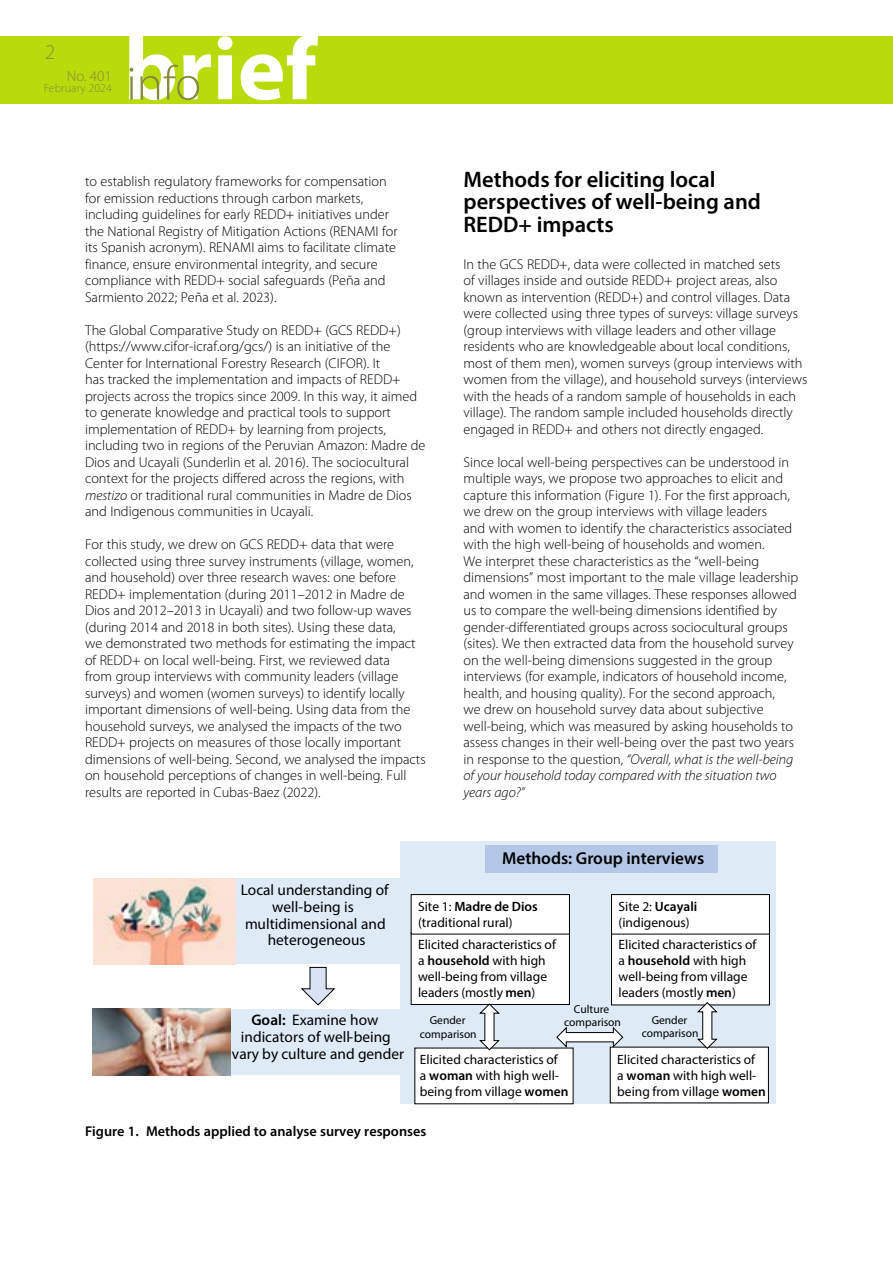
<style>
.page{position:relative;width:893px;height:1263px;background:#fff}
.page>*{position:absolute;margin:0;border:0;box-sizing:border-box;transform-origin:0 0}
.t1{font:600 22.5px/22.5px "Myriad Pro";color:#000}
.t2{font:300 21px "Myriad Pro";color:#878a3b}
.t3{font:600 17.25px "Myriad Pro";color:#000}
.t4{font:15.3px/16.6px "Myriad Pro";color:#000;text-align:center}
.t5{font:300 15px "Myriad Pro";color:#878a3b}
.t6{font:300 14.25px/16.5px "Myriad Pro";color:#000}
.t7{font:600 14.25px "Myriad Pro";color:#000}
.t8{font:13.5px/16.2px "Myriad Pro";color:#000}
.t9{font:300 12px "Myriad Pro";color:#878a3b}
.t10{font:11.55px/13.5px "Myriad Pro";color:#000;text-align:center}
.s1{font-style:italic}
.s2{font-weight:600}
</style>
<div class="page">
<div style="left:0;top:36px;width:893px;height:67px;background:#b9db0c"></div>
<svg style="left:129px;top:36px;width:189px;height:64px"></svg>
<div style="left:400px;top:841px;width:376px;height:263px;background:#deebf7"></div>
<div style="left:415px;top:1048px;width:158px;height:56px;background:#fff"></div>
<div style="left:224px;top:1009px;width:180px;height:65px;background:#deebf7"></div>
<div style="left:218px;top:879px;width:188px;height:85px;background:#deebf7"></div>
<svg style="left:301px;top:967px;width:35px;height:39px"></svg>
<img style="left:93px;top:879px;width:143px;height:85px">
<img style="left:93px;top:1009px;width:138px;height:66px">
<div style="left:485px;top:846px;width:233px;height:27px;background:#b4c7e7"></div>
<div style="left:611px;top:933px;width:158px;height:72px;background:#fff"></div>
<div style="left:611px;top:932px;width:159px;height:73px;border:1px solid #000"></div>
<div style="left:610px;top:1047px;width:158px;height:56px;background:#fff"></div>
<div style="left:611px;top:894px;width:158px;height:40px;background:#fff"></div>
<div style="left:611px;top:894px;width:159px;height:40px;border:1px solid #000"></div>
<svg style="left:555px;top:1026px;width:69px;height:23px"></svg>
<div style="left:411px;top:932px;width:158px;height:72px;background:#fff"></div>
<div style="left:411px;top:932px;width:159px;height:73px;border:1px solid #000"></div>
<div style="left:411px;top:894px;width:158px;height:40px;background:#fff"></div>
<div style="left:411px;top:894px;width:159px;height:40px;border:1px solid #000"></div>
<svg style="left:478px;top:1003px;width:23px;height:48px"></svg>
<svg style="left:696px;top:1002px;width:23px;height:47px"></svg>
<h2 class="t2" style="left:45px;top:40px;width:12px">2</h2>
<p class="t5" style="left:67px;top:68px;width:47px">No. 401</p>
<p class="t9" style="left:44px;top:82px;width:70px">February 2024</p>
<p class="t5" style="left:74px;top:68px;width:39px">No. 20</p>
<p class="t6" style="left:85px;top:173px;width:314px">to establish regulatory frameworks for compensation for emission reductions through carbon markets, including guidelines for early REDD+ initiatives under the National Registry of Mitigation Actions (RENAMI for its Spanish acronym). RENAMI aims to facilitate climate finance, ensure environmental integrity, and secure compliance with REDD+ social safeguards (Peña and Sarmiento 2022; Peña et al. 2023).</p>
<p class="t6" style="left:85px;top:322px;width:342px">The Global Comparative Study on REDD+ (GCS REDD+) (https://www.cifor-icraf.org/gcs/) is an initiative of the Center for International Forestry Research (CIFOR). It<br>has tracked the implementation and impacts of REDD+ projects across the tropics since 2009. In this way, it aimed to generate knowledge and practical tools to support implementation of REDD+ by learning from projects, including two in regions of the Peruvian Amazon: Madre de Dios and Ucayali (Sunderlin et al. 2016). The sociocultural context for the projects differed across the regions, with <span class="s1">mestizo</span> or traditional rural communities in Madre de Dios and Indigenous communities in Ucayali.</p>
<p class="t6" style="left:85px;top:536px;width:342px">For this study, we drew on GCS REDD+ data that were collected using three survey instruments (village, women, and household) over three research waves: one before REDD+ implementation (during 2011–2012 in Madre de Dios and 2012–2013 in Ucayali) and two follow-up waves (during 2014 and 2018 in both sites). Using these data,<br>we demonstrated two methods for estimating the impact of REDD+ on local well-being. First, we reviewed data<br>from group interviews with community leaders (village surveys) and women (women surveys) to identify locally important dimensions of well-being. Using data from the household surveys, we analysed the impacts of the two REDD+ projects on measures of those locally important dimensions of well-being. Second, we analysed the impacts on household perceptions of changes in well-being. Full results are reported in Cubas-Baez (2022).</p>
<h1 class="t1" style="left:463px;top:168px;width:299px">Methods for eliciting local perspectives of well-being and<br>REDD+ impacts</h1>
<p class="t6" style="left:463px;top:256px;width:345px">In the GCS REDD+, data were collected in matched sets<br>of villages inside and outside REDD+ project areas, also known as intervention (REDD+) and control villages. Data were collected using three types of surveys: village surveys (group interviews with village leaders and other village residents who are knowledgeable about local conditions, most of them men), women surveys (group interviews with women from the village), and household surveys (interviews with the heads of a random sample of households in each village). The random sample included households directly engaged in REDD+ and others not directly engaged.</p>
<p class="t6" style="left:463px;top:454px;width:336px">Since local well-being perspectives can be understood in multiple ways, we propose two approaches to elicit and capture this information (Figure 1). For the first approach, we drew on the group interviews with village leaders<br>and with women to identify the characteristics associated with the high well-being of households and women.<br>We interpret these characteristics as the “well-being dimensions” most important to the male village leadership and women in the same villages. These responses allowed us to compare the well-being dimensions identified by gender-differentiated groups across sociocultural groups (sites). We then extracted data from the household survey on the well-being dimensions suggested in the group interviews (for example, indicators of household income, health, and housing quality). For the second approach,<br>we drew on household survey data about subjective well-being, which was measured by asking households to assess changes in their well-being over the past two years in response to the question, <span class="s1">“Overall, what is the well-being of your household today compared with the situation two years ago?”</span></p>
<p class="t3" style="left:502px;top:847px;width:204px">Methods: Group interviews</p>
<p class="t4" style="left:241px;top:882px;width:149px">Local understanding of well-being is multidimensional and heterogeneous</p>
<p class="t4" style="left:232px;top:1012px;width:174px"><span class="s2">Goal:</span> Examine how indicators of well-being vary by culture and gender</p>
<p class="t8" style="left:418px;top:898px;width:121px">Site 1: <span class="s2">Madre de Dios </span>(traditional rural)</p>
<p class="t8" style="left:619px;top:898px;width:80px">Site 2: <span class="s2">Ucayali </span>(indigenous)</p>
<p class="t8" style="left:418px;top:936px;width:139px">Elicited characteristics of a <span class="s2">household</span> with high well-being from village leaders (mostly <span class="s2">men</span>)</p>
<p class="t8" style="left:619px;top:936px;width:139px">Elicited characteristics of a <span class="s2">household</span> with high well-being from village leaders (mostly <span class="s2">men</span>)</p>
<p class="t10" style="left:420px;top:1013px;width:58px">Gender comparison</p>
<p class="t10" style="left:564px;top:1002px;width:58px">Culture comparison</p>
<p class="t10" style="left:642px;top:1013px;width:58px">Gender comparison</p>
<p class="t8" style="left:420px;top:1051px;width:150px">Elicited characteristics of<br>a <span class="s2">woman</span> with high well&shy;being from village <span class="s2">women</span></p>
<p class="t8" style="left:617px;top:1051px;width:150px">Elicited characteristics of<br>a <span class="s2">woman</span> with high well&shy;being from village <span class="s2">women</span></p>
<p class="t7" style="left:85px;top:1122px;width:343px">Figure 1. Methods applied to analyse survey responses</p>
</div>
